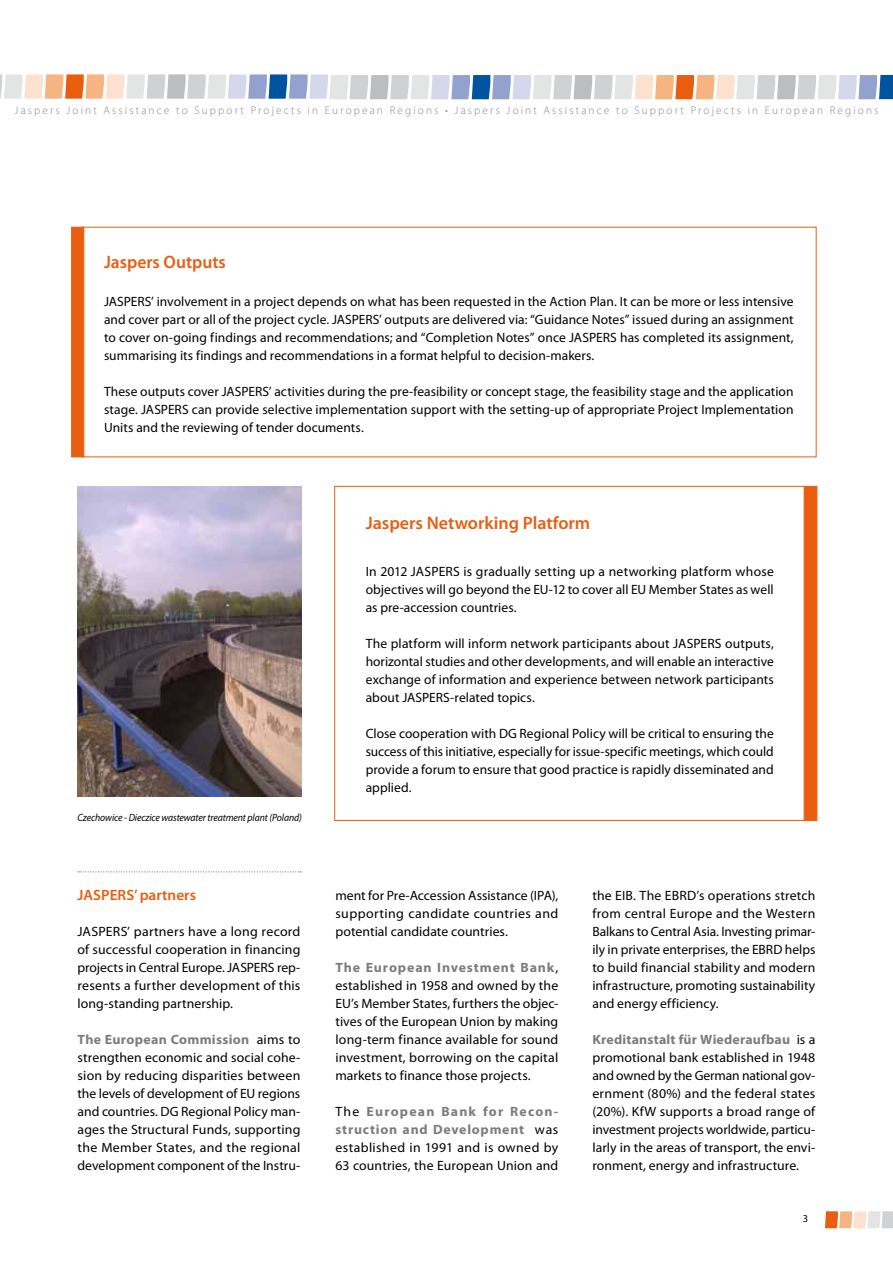
<style>
.page{position:relative;width:893px;height:1263px;background:#fff}
.page>*{position:absolute;margin:0;border:0;box-sizing:border-box;transform-origin:0 0}
.t1{font:600 18px "Myriad Pro";color:#e95d0f}
.t2{font:600 15px "Myriad Pro";color:#e95d0f}
.t3{font:13.5px/18px "Myriad Pro";letter-spacing:.005em;color:#000;text-align:justify}
.t4{font:300 11.25px "Myriad Pro";letter-spacing:.19em;color:#87888a}
.t5{font:italic 10.5px "Myriad Pro";letter-spacing:-.01em;color:#000;scale:.93 1}
.t6{font:10.5px "Myriad Pro";color:#000}
.s1{font-weight:700;color:#7b7c7e}
</style>
<div class="page">
<svg style="left:825px;top:1211px;width:68px;height:17px"></svg>
<svg style="left:0;top:74px;width:893px;height:25px"></svg>
<div style="left:804px;top:486px;width:13px;height:335px;background:#e95d0f;border:1px solid #e95d0f"></div>
<div style="left:334px;top:486px;width:470px;height:335px;border:1px solid #e95d0f"></div>
<div style="left:71px;top:227px;width:13px;height:230px;background:#e95d0f;border:1px solid #e95d0f"></div>
<img style="left:78px;top:487px;width:224px;height:309px">
<svg style="left:78px;top:871px;width:223px;height:1px"></svg>
<p class="t4" style="left:15px;top:104px;width:865px">Jaspers Joint Assistance to Support Projects in European Regions • Jaspers Joint Assistance to Support Projects in European Regions</p>
<h1 class="t1" style="left:104px;top:251px;width:123px">Jaspers Outputs</h1>
<p class="t3" style="left:104px;top:292px;width:691px">JASPERS’ involvement in a project depends on what has been requested in the Action Plan. It can be more or less intensive and cover part or all of the project cycle. JASPERS’ outputs are delivered via: “Guidance Notes” issued during an assignment to cover on-going findings and recommendations; and “Completion Notes” once JASPERS has completed its assignment, summarising its findings and recommendations in a format helpful to decision-makers.</p>
<p class="t3" style="left:104px;top:382px;width:691px">These outputs cover JASPERS’ activities during the pre-feasibility or concept stage, the feasibility stage and the application stage. JASPERS can provide selective implementation support with the setting-up of appropriate Project Implementation Units and the reviewing of tender documents.</p>
<p class="t5" style="left:78px;top:811px;width:243px">Czechowice - Dieczice wastewater treatment plant (Poland)</p>
<p class="t2" style="left:78px;top:885px;width:120px">JASPERS’ partners</p>
<p class="t3" style="left:78px;top:922px;width:224px">JASPERS’ partners have a long record of successful cooperation in financing projects in Central Europe. JASPERS rep&shy;resents a further development of this long-standing partnership.</p>
<p class="t3" style="left:78px;top:1030px;width:224px"><span class="s1">The European Commission</span> aims to strengthen economic and social cohe&shy;sion by reducing disparities between the levels of development of EU regions and countries. DG Regional Policy man&shy;ages the Structural Funds, supporting the Member States, and the regional development component of the Instru-</p>
<h1 class="t1" style="left:366px;top:511px;width:226px">Jaspers Networking Platform</h1>
<p class="t3" style="left:366px;top:562px;width:410px">In 2012 JASPERS is gradually setting up a networking platform whose objectives will go beyond the EU-12 to cover all EU Member States as well as pre-accession countries.</p>
<p class="t3" style="left:366px;top:634px;width:410px">The platform will inform network participants about JASPERS outputs, horizontal studies and other developments, and will enable an interactive exchange of information and experience between network participants about JASPERS-related topics.</p>
<p class="t3" style="left:366px;top:724px;width:410px">Close cooperation with DG Regional Policy will be critical to ensuring the success of this initiative, especially for issue-specific meetings, which could provide a forum to ensure that good practice is rapidly disseminated and applied.</p>
<p class="t3" style="left:335px;top:886px;width:224px">ment for Pre-Accession Assistance (IPA), supporting candidate countries and potential candidate countries.</p>
<p class="t3" style="left:335px;top:958px;width:224px"><span class="s1">The European Investment Bank</span>, established in 1958 and owned by the EU’s Member States, furthers the objec&shy;tives of the European Union by making long-term finance available for sound investment, borrowing on the capital markets to finance those projects.</p>
<p class="t3" style="left:335px;top:1102px;width:224px">The <span class="s1">European Bank for Recon&shy;struction and Development</span> was established in 1991 and is owned by 63 countries, the European Union and</p>
<p class="t3" style="left:592px;top:886px;width:224px">the EIB. The EBRD’s operations stretch from central Europe and the Western Balkans to Central Asia. Investing primar&shy;ily in private enterprises, the EBRD helps to build financial stability and modern infrastructure, promoting sustainability and energy efficiency.</p>
<p class="t3" style="left:592px;top:1030px;width:224px"><span class="s1">Kreditanstalt für Wiederaufbau</span> is a promotional bank established in 1948 and owned by the German national gov&shy;ernment (80%) and the federal states (20%). KfW supports a broad range of investment projects worldwide, particu&shy;larly in the areas of transport, the envi&shy;ronment, energy and infrastructure.</p>
<p class="t6" style="left:803px;top:1212px;width:7px">3</p>
</div>
